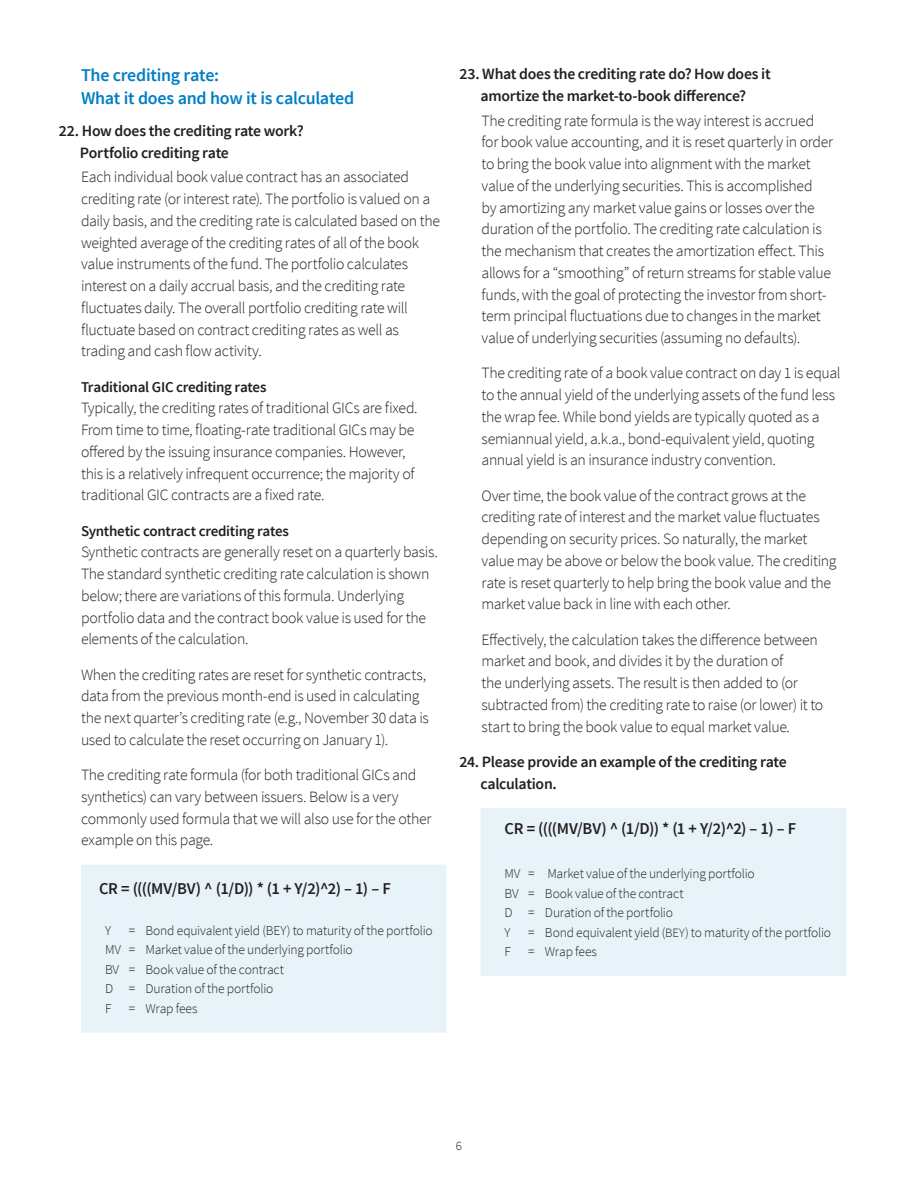
<style>
.page{position:relative;width:918px;height:1188px;background:#fff}
.page>*{position:absolute;margin:0;border:0;box-sizing:border-box;transform-origin:0 0}
.Subhead{font:600 18px/22.5px "Source Sans Pro";letter-spacing:-.015em;color:#007ec5}
.Body{font:600 16.5px "Source Sans Pro";letter-spacing:-.01em;color:#231f20}
.Body-2{font:300 15.75px/21.8px "Source Sans Pro";letter-spacing:-.02em;color:#231f20}
.t1{font:600 15.75px/21.8px "Source Sans Pro";letter-spacing:-.02em;color:#231f20}
.Subhead_3{font:600 15px "Source Sans Pro";letter-spacing:-.015em;color:#231f20}
.Body-3{font:300 13.5px "Source Sans Pro";letter-spacing:-.015em;color:#231f20}
.t2{font:300 12.75px "Source Sans Pro";color:#231f20}
.s1{font-size:12.75px}
</style>
<div class="page">
<div style="left:81px;top:865px;width:365px;height:168px;background:#e7f3f9"></div>
<div style="left:480px;top:808px;width:367px;height:168px;background:#e7f3f9"></div>
<p class="Subhead" style="left:81px;top:64px;width:275px">The crediting rate:<br>What it does and how it is calculated</p>
<p class="t1" style="left:80px;top:120px;width:225px;text-indent:-21px">22. How does the crediting rate work?<br>Portfolio crediting rate</p>
<p class="Body-2" style="left:81px;top:166px;width:361px">Each individual book value contract has an associated crediting rate (or interest rate). The portfolio is valued on a daily basis, and the crediting rate is calculated based on the weighted average of the crediting rates of all of the book value instruments of the fund. The portfolio calculates interest on a daily accrual basis, and the crediting rate fluctuates daily. The overall portfolio crediting rate will fluctuate based on contract crediting rates as well as trading and cash flow activity.</p>
<p class="Subhead_3" style="left:81px;top:377px;width:187px">Traditional GIC crediting rates</p>
<p class="Body-2" style="left:81px;top:397px;width:338px">Typically, the crediting rates of traditional GICs are fixed.<br>From time to time, floating-rate traditional GICs may be offered by the issuing insurance companies. However, this is a relatively infrequent occurrence; the majority of traditional GIC contracts are a fixed rate.</p>
<p class="Subhead_3" style="left:81px;top:521px;width:210px">Synthetic contract crediting rates</p>
<p class="Body-2" style="left:81px;top:541px;width:358px">Synthetic contracts are generally reset on a quarterly basis.<br>The standard synthetic crediting rate calculation is shown below; there are variations of this formula. Underlying portfolio data and the contract book value is used for the elements of the calculation.</p>
<p class="Body-2" style="left:81px;top:663px;width:350px">When the crediting rates are reset for synthetic contracts, data from the previous month-end is used in calculating the next quarter’s crediting rate (e.g., November 30 data is used to calculate the reset occurring on January 1).</p>
<p class="Body-2" style="left:81px;top:764px;width:352px">The crediting rate formula (for both traditional GICs and synthetics) can vary between issuers. Below is a very commonly used formula that we will also use for the other example on this page.</p>
<p class="Body" style="left:99px;top:879px;width:293px">CR = ((((MV/BV) ^ (1/D)) * (1 + Y/2)^2) – 1) – F</p>
<p class="Body-3" style="left:105px;top:922px;width:8px">Y</p>
<p class="Body-3" style="left:129px;top:922px;width:306px">= Bond equivalent yield (BEY) to maturity of the portfolio</p>
<p class="Body-3" style="left:105px;top:942px;width:249px">MV = Market value of the underlying portfolio</p>
<p class="Body-3" style="left:105px;top:961px;width:181px">BV = Book value of the contract</p>
<p class="Body-3" style="left:105px;top:981px;width:170px">D = Duration of the portfolio</p>
<p class="Body-3" style="left:105px;top:1000px;width:8px">F</p>
<p class="Body-3" style="left:129px;top:1000px;width:70px">= Wrap fees</p>
<p class="t1" style="left:459px;top:64px;width:313px;text-align:center">23. What does the crediting rate do? How does it amortize the market-to-book difference?</p>
<p class="Body-2" style="left:482px;top:109px;width:353px">The crediting rate formula is the way interest is accrued for book value accounting, and it is reset quarterly in order to bring the book value into alignment with the market value of the underlying securities. This is accomplished<br>by amortizing any market value gains or losses over the duration of the portfolio. The crediting rate calculation is the mechanism that creates the amortization effect. This allows for a “smoothing” of return streams for stable value funds, with the goal of protecting the investor from short&shy;term principal fluctuations due to changes in the market value of underlying securities (assuming no defaults).</p>
<p class="Body-2" style="left:482px;top:362px;width:360px">The crediting rate of a book value contract on day 1 is equal to the annual yield of the underlying assets of the fund less the wrap fee. While bond yields are typically quoted as a semiannual yield, a.k.a., bond-equivalent yield, quoting annual yield is an insurance industry convention.</p>
<p class="Body-2" style="left:482px;top:484px;width:356px">Over time, the book value of the contract grows at the crediting rate of interest and the market value fluctuates depending on security prices. So naturally, the market value may be above or below the book value. The crediting rate is reset quarterly to help bring the book value and the market value back in line with each other.</p>
<p class="Body-2" style="left:482px;top:628px;width:343px">Effectively, the calculation takes the difference between market and book, and divides it by the duration of<br>the underlying assets. The result is then added to (or subtracted from) the crediting rate to raise (or lower) it to start to bring the book value to equal market value.</p>
<p class="t1" style="left:480px;top:751px;width:308px;text-indent:-21px">24. Please provide an example of the crediting rate calculation.</p>
<p class="Body" style="left:504px;top:818px;width:293px">CR = ((((MV/BV) ^ (1/D)) * (1 + Y/2)^2) – 1) – F</p>
<p class="Body-3" style="left:504px;top:866px;width:252px">MV = Market value of the underlying portfolio</p>
<p class="Body-3" style="left:504px;top:885px;width:181px">BV = Book value of the contract</p>
<p class="Body-3" style="left:504px;top:905px;width:170px">D = Duration of the portfolio</p>
<p class="Body-3" style="left:504px;top:924px;width:8px">Y</p>
<p class="Body-3" style="left:528px;top:924px;width:304px">= Bond equivalent yield (<span class="s1">BEY</span>) to maturity of the portfolio</p>
<p class="Body-3" style="left:504px;top:944px;width:8px">F</p>
<p class="Body-3" style="left:528px;top:944px;width:70px">= Wrap fees</p>
<p class="t2" style="left:456px;top:1138px;width:8px">6</p>
</div>
